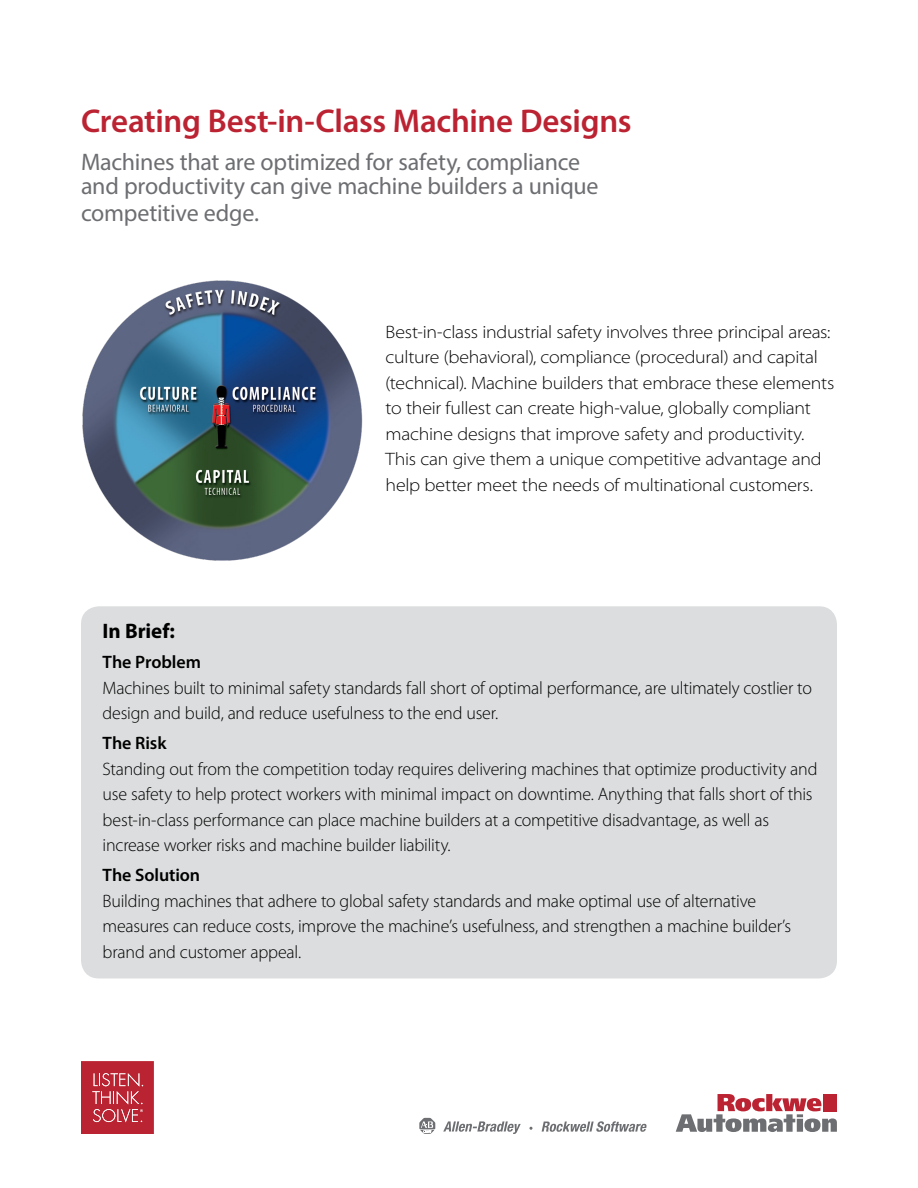
<style>
.page{position:relative;width:918px;height:1188px;background:#fff}
.page>*{position:absolute;margin:0;border:0;box-sizing:border-box;transform-origin:0 0}
.t1{font:600 33px "Myriad Pro";letter-spacing:-.01em;color:#bb2332}
.t2{font:24px/24px "Myriad Pro";letter-spacing:-.01em;color:#6d6e71}
.t3{font:700 21px "Myriad Pro";color:#000}
.t4{font:300 18px/25.5px "Myriad Pro";letter-spacing:-.015em;color:#000}
.t5{font:300 semi-expanded 18px/25.5px "Myriad Pro";letter-spacing:-.015em;color:#000}
.t6{font:600 18px "Myriad Pro";letter-spacing:-.005em;color:#000}
</style>
<div class="page">
<svg style="left:419px;top:1118px;width:16px;height:16px"></svg>
<svg style="left:443px;top:1121px;width:78px;height:13px"></svg>
<svg style="left:542px;top:1121px;width:105px;height:11px"></svg>
<svg style="left:676px;top:1094px;width:161px;height:38px"></svg>
<div style="left:823px;top:1094px;width:6px;height:17px;background:#bb2332"></div>
<div style="left:831px;top:1094px;width:6px;height:17px;background:#bb2332"></div>
<svg style="left:81px;top:1061px;width:73px;height:73px"></svg>
<div style="left:81px;top:606px;width:756px;height:372px;background:#dcddde;border-radius:18px"></div>
<img style="left:82px;top:280px;width:281px;height:281px">
<h1 class="t1" style="left:81px;top:100px;width:552px">Creating Best-in-Class Machine Designs</h1>
<h2 class="t2" style="left:81px;top:149px;width:519px">Machines that are optimized for safety, compliance and productivity can give machine builders a unique</h2>
<h2 class="t2" style="left:81px;top:200px;width:180px">competitive edge.</h2>
<p class="t5" style="left:386px;top:319px;width:450px">Best-in-class industrial safety involves three principal areas: culture (behavioral), compliance (procedural) and capital (technical). Machine builders that embrace these elements to their fullest can create high-value, globally compliant machine designs that improve safety and productivity.<br>This can give them a unique competitive advantage and help better meet the needs of multinational customers.</p>
<p class="t3" style="left:103px;top:617px;width:74px">In Brief:</p>
<p class="t6" style="left:103px;top:651px;width:100px">The Problem</p>
<p class="t4" style="left:103px;top:675px;width:711px">Machines built to minimal safety standards fall short of optimal performance, are ultimately costlier to design and build, and reduce usefulness to the end user.</p>
<p class="t6" style="left:103px;top:732px;width:65px">The Risk</p>
<p class="t4" style="left:103px;top:756px;width:716px">Standing out from the competition today requires delivering machines that optimize productivity and use safety to help protect workers with minimal impact on downtime. Anything that falls short of this best-in-class performance can place machine builders at a competitive disadvantage, as well as increase worker risks and machine builder liability.</p>
<p class="t6" style="left:103px;top:864px;width:99px">The Solution</p>
<p class="t4" style="left:103px;top:888px;width:690px">Building machines that adhere to global safety standards and make optimal use of alternative measures can reduce costs, improve the machine’s usefulness, and strengthen a machine builder’s brand and customer appeal.</p>
</div>
